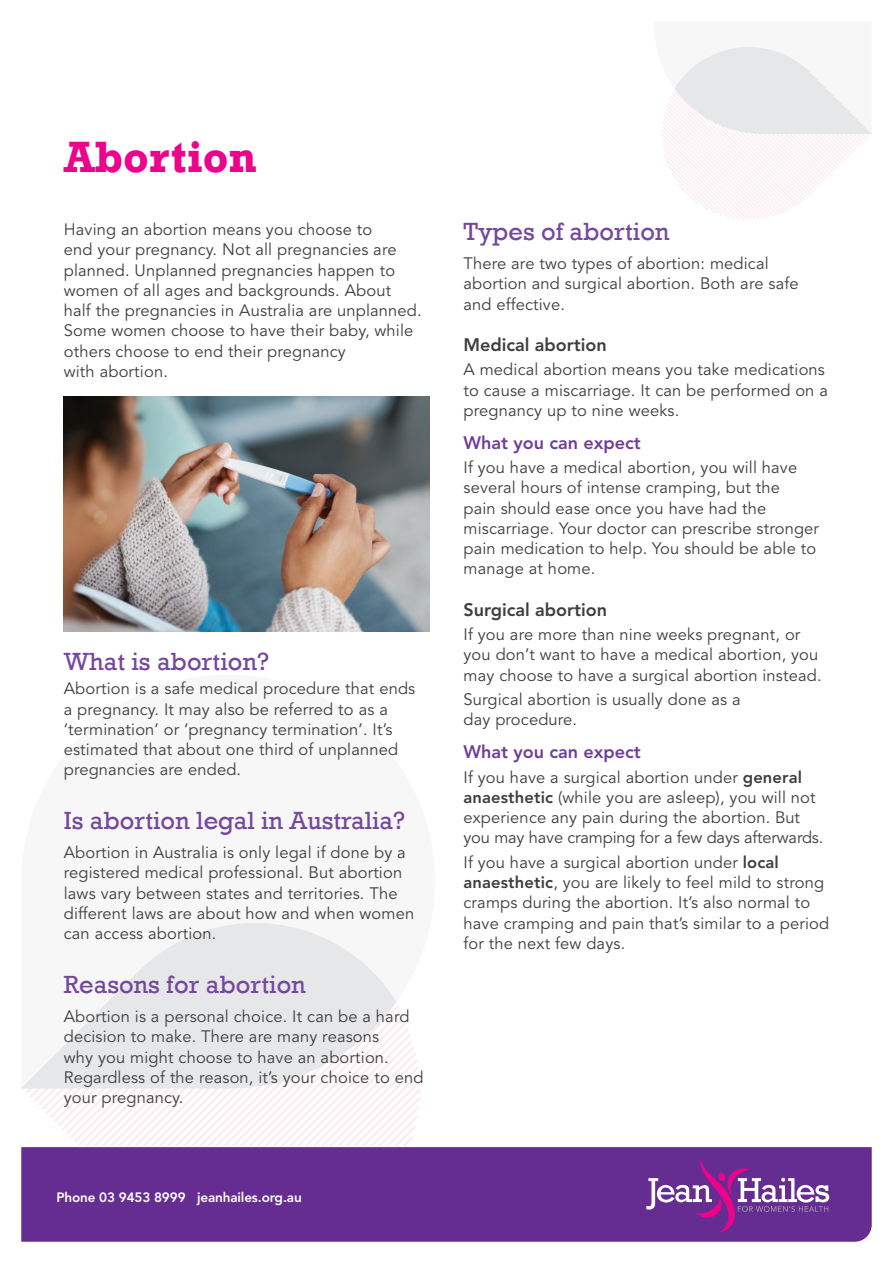
<style>
.page{position:relative;width:893px;height:1263px;background:#fff}
.page>*{position:absolute;margin:0;border:0;box-sizing:border-box;transform-origin:0 0}
.t1{font:700 45px "Rockwell";color:#ed028c}
.body{font:25.5px "Rockwell";color:#76479c}
.header_2{font:800 18px "Avenir LT Std";color:#703e98}
.header_2-2{font:800 18px "Avenir LT Std";color:#3e3e3f}
.body-2{font:16.5px/20.2px "Avenir LT Std";letter-spacing:.01em;color:#3e3e3f}
.t2{font:800 13.5px "Avenir LT Std";letter-spacing:-.01em;color:#fff}
.s1{font-weight:800}
</style>
<div class="page">
<div style="left:21px;top:1147px;width:851px;height:95px;background:#652d91"></div>
<svg style="left:646px;top:1157px;width:183px;height:76px;background:#7d429d"></svg>
<svg style="left:22px;top:1088px;width:399px;height:57px"></svg>
<svg style="left:22px;top:923px;width:374px;height:165px;fill:#e6e7e9"></svg>
<svg style="left:662px;top:47px;width:210px;height:173px"></svg>
<img style="left:64px;top:397px;width:365px;height:234px">
<h1 class="t1" style="left:64px;top:129px;width:194px">Abortion</h1>
<p class="body-2" style="left:64px;top:220px;width:359px">Having an abortion means you choose to<br>end your pregnancy. Not all pregnancies are planned. Unplanned pregnancies happen to women of all ages and backgrounds. About half the pregnancies in Australia are unplanned.<br>Some women choose to have their baby, while others choose to end their pregnancy<br>with abortion.</p>
<p class="body" style="left:64px;top:647px;width:207px">What is abortion?</p>
<p class="body-2" style="left:64px;top:679px;width:353px">Abortion is a safe medical procedure that ends a pregnancy. It may also be referred to as a ‘termination’ or ‘pregnancy termination’. It’s estimated that about one third of unplanned pregnancies are ended.</p>
<h1 class="body" style="left:64px;top:806px;width:343px">Is abortion legal in Australia?</h1>
<p class="body-2" style="left:64px;top:843px;width:352px">Abortion in Australia is only legal if done by a registered medical professional. But abortion laws vary between states and territories. The different laws are about how and when women can access abortion.</p>
<h1 class="body" style="left:64px;top:970px;width:244px">Reasons for abortion</h1>
<p class="body-2" style="left:64px;top:1007px;width:361px">Abortion is a personal choice. It can be a hard decision to make. There are many reasons<br>why you might choose to have an abortion.<br>Regardless of the reason, it’s your choice to end your pregnancy.</p>
<p class="t2" style="left:56px;top:1189px;width:247px">Phone 03 9453 8999 jeanhailes.org.au</p>
<h1 class="body" style="left:463px;top:217px;width:208px">Types of abortion</h1>
<p class="body-2" style="left:463px;top:254px;width:337px">There are two types of abortion: medical abortion and surgical abortion. Both are safe and effective.</p>
<h2 class="header_2-2" style="left:463px;top:334px;width:145px">Medical abortion</h2>
<p class="body-2" style="left:463px;top:360px;width:366px">A medical abortion means you take medications to cause a miscarriage. It can be performed on a pregnancy up to nine weeks.</p>
<h2 class="header_2" style="left:463px;top:432px;width:179px">What you can expect</h2>
<p class="body-2" style="left:463px;top:458px;width:357px">If you have a medical abortion, you will have several hours of intense cramping, but the<br>pain should ease once you have had the miscarriage. Your doctor can prescribe stronger pain medication to help. You should be able to manage at home.</p>
<h2 class="header_2-2" style="left:463px;top:599px;width:145px">Surgical abortion</h2>
<p class="body-2" style="left:463px;top:625px;width:360px">If you are more than nine weeks pregnant, or you don’t want to have a medical abortion, you may choose to have a surgical abortion instead.</p>
<p class="body-2" style="left:463px;top:690px;width:279px">Surgical abortion is usually done as a day procedure.</p>
<h2 class="header_2" style="left:463px;top:741px;width:179px">What you can expect</h2>
<p class="body-2" style="left:463px;top:767px;width:361px">If you have a surgical abortion under <span class="s1">general anaesthetic</span> (while you are asleep), you will not experience any pain during the abortion. But you may have cramping for a few days afterwards.</p>
<p class="body-2" style="left:463px;top:852px;width:367px">If you have a surgical abortion under <span class="s1">local anaesthetic</span>, you are likely to feel mild to strong cramps during the abortion. It’s also normal to have cramping and pain that’s similar to a period for the next few days.</p>
</div>
